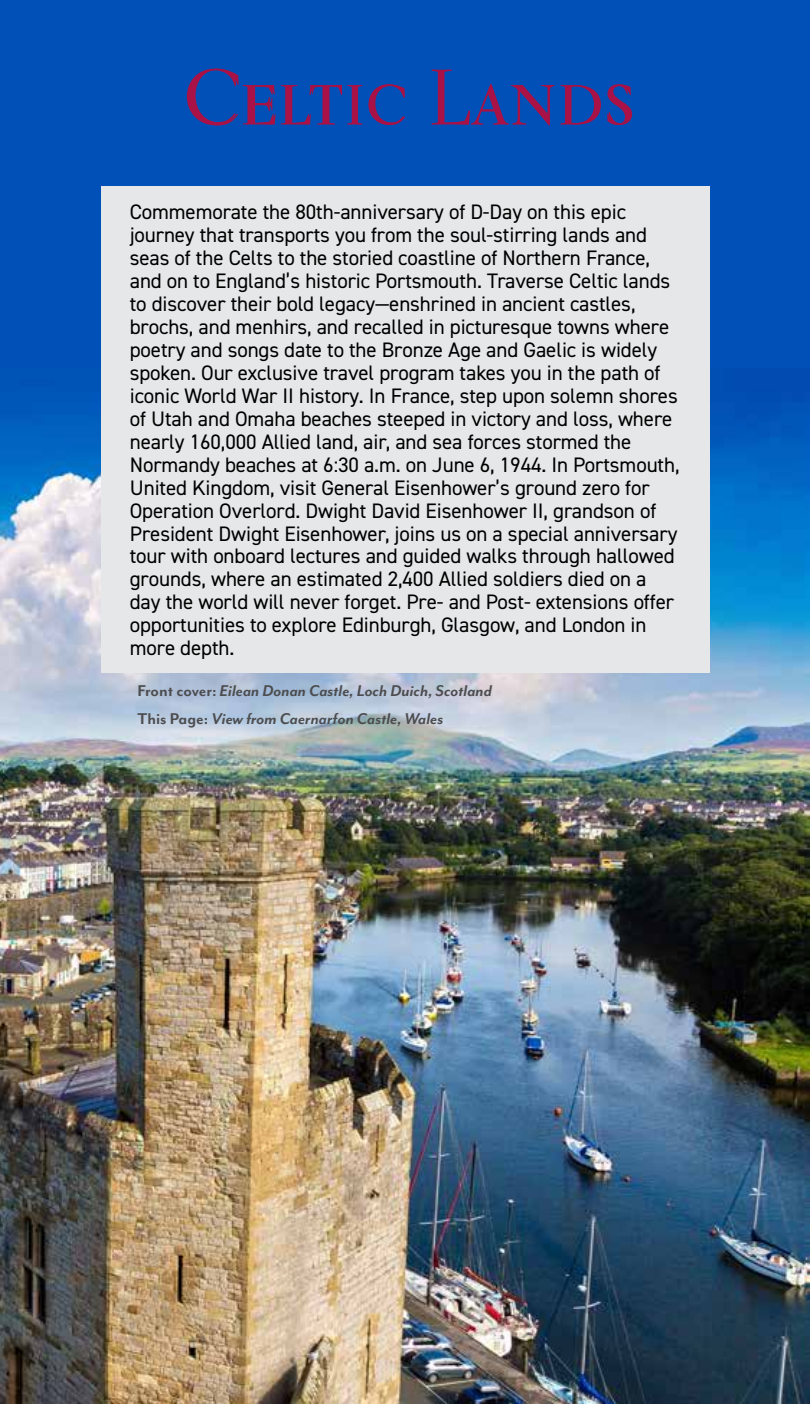
<style>
.page{position:relative;width:810px;height:1404px;background:#0150b7}
.page>*{position:absolute;margin:0;border:0;box-sizing:border-box;transform-origin:0 0}
.t1{font:500 78px "Kumlien Pro";color:#a81246}
.t2{font:21px/23px "DIN2014";letter-spacing:-.005em;color:#000}
.t3{font:italic 700 18px/28px "Mr Eaves Mod OT";color:#4d4d4f}
.s1{font-style:normal}
</style>
<div class="page">
<img style="left:0;top:368px;width:810px;height:1036px">
<div style="left:101px;top:186px;width:608px;height:487px;background:#e6e7e8"></div>
<h1 class="t1" style="left:183px;top:49px;width:454px">Celtic Lands</h1>
<p class="t2" style="left:130px;top:199px;width:551px">Commemorate the 80th-anniversary of D-Day on this epic journey that transports you from the soul-stirring lands and seas of the Celts to the storied coastline of Northern France, and on to England’s historic Portsmouth. Traverse Celtic lands to discover their bold legacy—enshrined in ancient castles, brochs, and menhirs, and recalled in picturesque towns where poetry and songs date to the Bronze Age and Gaelic is widely spoken. Our exclusive travel program takes you in the path of iconic World War II history. In France, step upon solemn shores of Utah and Omaha beaches steeped in victory and loss, where nearly 160,000 Allied land, air, and sea forces stormed the Normandy beaches at 6:30 a.m. on June 6, 1944. In Portsmouth, United Kingdom, visit General Eisenhower’s ground zero for Operation Overlord. Dwight David Eisenhower II, grandson of President Dwight Eisenhower, joins us on a special anniversary tour with onboard lectures and guided walks through hallowed grounds, where an estimated 2,400 Allied soldiers died on a day the world will never forget. Pre- and Post- extensions offer opportunities to explore Edinburgh, Glasgow, and London in more depth.</p>
<p class="t3" style="left:138px;top:676px;width:356px"><span class="s1">Front cover:</span> Eilean Donan Castle, Loch Duich, Scotland<br><span class="s1">This Page:</span> View from Caernarfon Castle, Wales</p>
</div>
